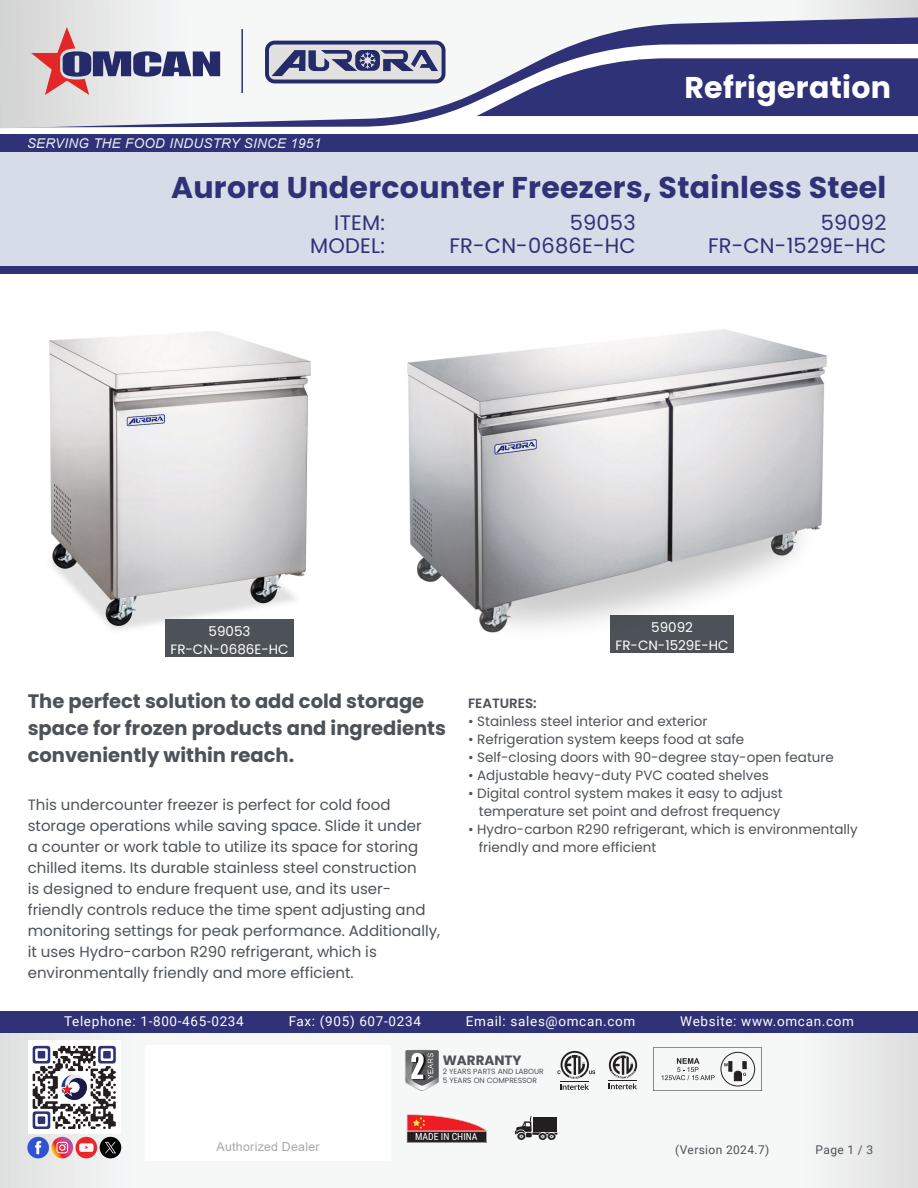
<style>
.page{position:relative;width:918px;height:1188px;background:#fff}
.page>*{position:absolute;margin:0;border:0;box-sizing:border-box;transform-origin:0 0}
.t1{font:700 30px "Poppins";letter-spacing:.01em;color:#2f3276}
.t2{font:700 30px "Poppins";letter-spacing:.01em;color:#fff}
.t3{font:21px "Poppins";letter-spacing:.01em;color:#2f3276}
.t4{font:700 19.5px/27px "Poppins";color:#4d5258}
.t5{font:15px/21px "Poppins";color:#4d5258}
.t6{font:13.5px "Poppins";color:#4d5258}
.t7{font:13.5px "Roboto";letter-spacing:.05em;color:#fff}
.t8{font:13.5px "Poppins";color:#fff}
.t9{font:italic 13.5px "Arial";letter-spacing:.02em;color:#fff}
.t10{font:600 13.5px "Poppins";color:#4d5258}
.t11{font:700 13.5px "Poppins";color:#4d5258}
.t12{font:12.45px "Arial";letter-spacing:.02em;color:#a8a9ad}
.t13{font:12px "Roboto";letter-spacing:.03em;color:#4d5258}
.t14{font:9.75px "Roboto Condensed";color:#fff}
.t15{font:7.5px "Poppins";color:#4d5258}
</style>
<div class="page">
<svg style="left:0;top:0;width:918px;height:129px"></svg>
<svg style="left:477px;top:58px;width:441px;height:58px;background:#474985"></svg>
<div style="left:0;top:134px;width:918px;height:18px;background:#2f3276"></div>
<div style="left:0;top:152px;width:918px;height:114px;background:#d7dce9"></div>
<svg style="left:0;top:1033px;width:918px;height:155px"></svg>
<div style="left:0;top:1012px;width:918px;height:21px;background:#2f3276"></div>
<div style="left:146px;top:1046px;width:245px;height:115px;background:#fff"></div>
<div style="left:0;top:266px;width:918px;height:8px;background:#2f3276"></div>
<svg style="left:31px;top:27px;width:189px;height:68px"></svg>
<div style="left:28px;top:1041px;width:93px;height:93px;background:#fff"></div>
<svg style="left:33px;top:1046px;width:83px;height:83px"></svg>
<div style="left:76px;top:1137px;width:21px;height:21px;background:#ea2629;border-radius:50%"></div>
<svg style="left:79px;top:1143px;width:15px;height:9px"></svg>
<div style="left:100px;top:1137px;width:21px;height:21px;background:#000;border-radius:50%"></div>
<svg style="left:105px;top:1142px;width:11px;height:11px"></svg>
<svg style="left:51px;top:1137px;width:22px;height:21px"></svg>
<svg style="left:57px;top:1142px;width:11px;height:11px"></svg>
<div style="left:27px;top:1137px;width:22px;height:21px;background:#3053d1;border-radius:50%"></div>
<svg style="left:35px;top:1141px;width:6px;height:13px"></svg>
<div style="left:265px;top:41px;width:180px;height:42px;background:linear-gradient(to right,#262b69,#252a68);border-radius:10px"></div>
<div style="left:269px;top:45px;width:173px;height:35px;background:#e1e1e0;border-radius:6px"></div>
<svg style="left:272px;top:50px;width:166px;height:26px"></svg>
<hr style="left:241px;top:29px;width:2px;height:64px;background:#2f3276">
<img style="left:404px;top:1050px;width:35px;height:41px">
<svg style="left:407px;top:1114px;width:80px;height:29px"></svg>
<svg style="left:557px;top:1051px;width:38px;height:39px"></svg>
<svg style="left:609px;top:1052px;width:28px;height:37px"></svg>
<svg style="left:653px;top:1047px;width:109px;height:44px"></svg>
<svg style="left:515px;top:1116px;width:42px;height:23px"></svg>
<img style="left:49px;top:331px;width:262px;height:299px">
<img style="left:407px;top:329px;width:420px;height:274px">
<div style="left:165px;top:619px;width:129px;height:38px;background:#4d5258"></div>
<img style="left:469px;top:525px;width:358px;height:128px">
<p class="t9" style="left:27px;top:134px;width:296px">SERVING THE FOOD INDUSTRY SINCE 1951</p>
<p class="t2" style="left:684px;top:70px;width:208px">Refrigeration</p>
<p class="t1" style="left:171px;top:170px;width:717px">Aurora Undercounter Freezers, Stainless Steel</p>
<p class="t3" style="left:334px;top:211px;width:52px">ITEM:</p>
<p class="t3" style="left:310px;top:233px;width:76px">MODEL:</p>
<p class="t3" style="left:570px;top:211px;width:68px">59053</p>
<p class="t3" style="left:449px;top:233px;width:188px">FR-CN-0686E-HC</p>
<p class="t3" style="left:821px;top:211px;width:67px">59092</p>
<p class="t3" style="left:708px;top:233px;width:180px">FR-CN-1529E-HC</p>
<p class="t8" style="left:209px;top:623px;width:43px">59053</p>
<p class="t8" style="left:171px;top:641px;width:120px">FR-CN-0686E-HC</p>
<p class="t4" style="left:28px;top:688px;width:420px">The perfect solution to add cold storage space for frozen products and ingredients conveniently within reach.</p>
<p class="t5" style="left:28px;top:794px;width:414px">This undercounter freezer is perfect for cold food storage operations while saving space. Slide it under<br>a counter or work table to utilize its space for storing chilled items. Its durable stainless steel construction<br>is designed to endure frequent use, and its user&shy;friendly controls reduce the time spent adjusting and monitoring settings for peak performance. Additionally, it uses Hydro-carbon R290 refrigerant, which is environmentally friendly and more efficient.</p>
<p class="t8" style="left:651px;top:619px;width:43px">59092</p>
<p class="t8" style="left:616px;top:637px;width:114px">FR-CN-1529E-HC</p>
<p class="t10" style="left:468px;top:696px;width:70px">FEATURES:</p>
<p class="t6" style="left:468px;top:714px;width:241px">• Stainless steel interior and exterior</p>
<p class="t6" style="left:468px;top:732px;width:278px">• Refrigeration system keeps food at safe</p>
<p class="t6" style="left:468px;top:750px;width:368px">• Self-closing doors with 90-degree stay-open feature</p>
<p class="t6" style="left:468px;top:768px;width:302px">• Adjustable heavy-duty PVC coated shelves</p>
<p class="t6" style="left:468px;top:786px;width:316px">• Digital control system makes it easy to adjust</p>
<p class="t6" style="left:479px;top:804px;width:303px">temperature set point and defrost frequency</p>
<p class="t6" style="left:468px;top:822px;width:391px">• Hydro-carbon R290 refrigerant, which is environmentally</p>
<p class="t6" style="left:479px;top:840px;width:179px">friendly and more efficient</p>
<p class="t7" style="left:64px;top:1012px;width:181px">Telephone: 1-800-465-0234</p>
<p class="t7" style="left:289px;top:1012px;width:134px">Fax: (905) 607-0234</p>
<p class="t7" style="left:466px;top:1012px;width:171px">Email: sales@omcan.com</p>
<p class="t7" style="left:680px;top:1012px;width:175px">Website: www.omcan.com</p>
<p class="t11" style="left:443px;top:1052px;width:80px">WARRANTY</p>
<p class="t15" style="left:443px;top:1067px;width:103px">2 YEARS PARTS AND LABOUR</p>
<p class="t15" style="left:443px;top:1076px;width:96px">5 YEARS ON COMPRESSOR</p>
<p class="t14" style="left:415px;top:1130px;width:64px">MADE IN CHINA</p>
<p class="t12" style="left:217px;top:1138px;width:104px">Authorized Dealer</p>
<p class="t13" style="left:675px;top:1141px;width:95px">(Version 2024.7)</p>
<p class="t13" style="left:816px;top:1141px;width:59px">Page 1 / 3</p>
</div>
